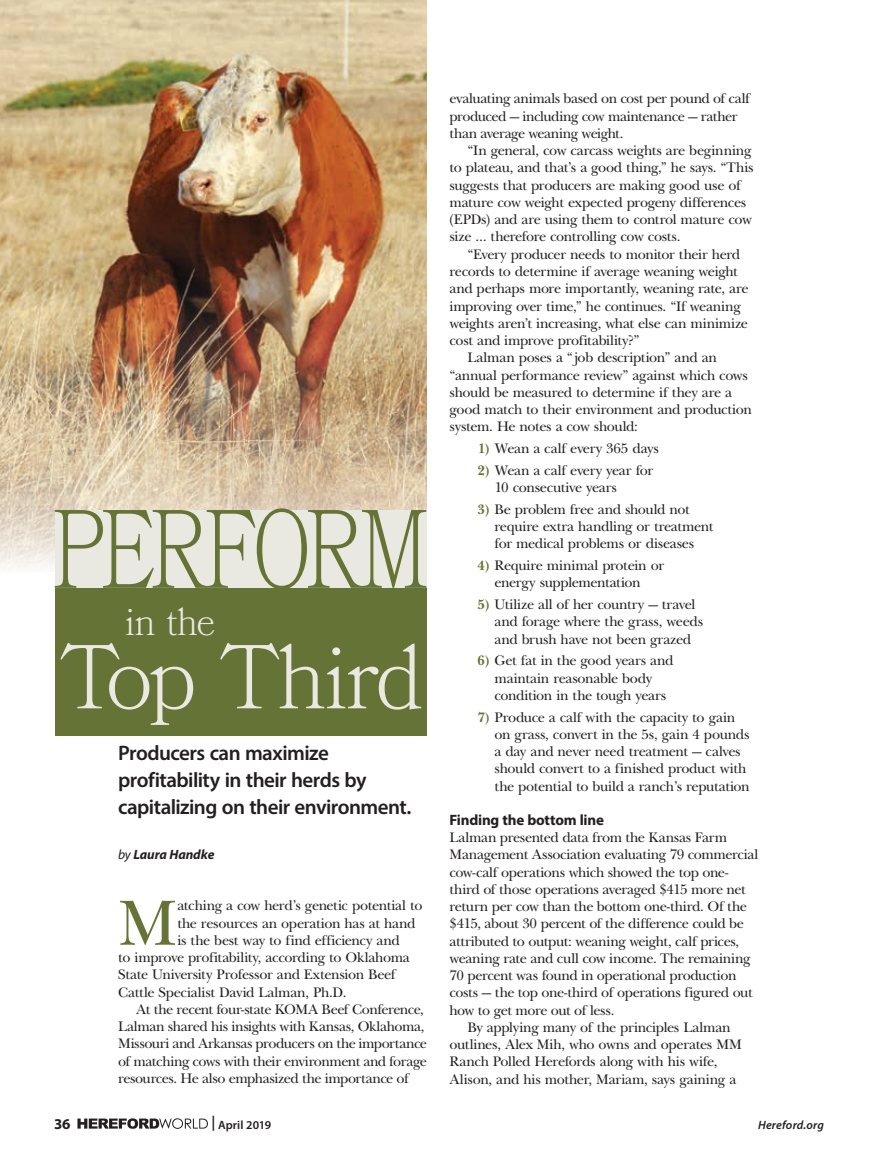
<style>
.page{position:relative;width:878px;height:1161px;background:#fff}
.page>*{position:absolute;margin:0;border:0;box-sizing:border-box;transform-origin:0 0}
.t1{font:300 111.15px "Bookmania";letter-spacing:-.05em;color:#667336;scale:.71 1}
.t2{font:300 90.3px "Bookmania";letter-spacing:-.04em;color:#eae9e1}
.t3{font:65.85px "New Baskerville";color:#667336}
.t4{font:300 38.7px "Bookmania";color:#eae9e1}
.t5{font:600 21px/27px "Myriad Pro";letter-spacing:-.025em;color:#231f20}
.t6{font:700 15px "Myriad Pro";letter-spacing:-.015em;color:#231f20}
.t7{font:14.25px/17.2px "New Baskerville";letter-spacing:-.02em;color:#231f20}
.t8{font:italic 700 13.5px "Myriad Pro";letter-spacing:-.01em;color:#231f20}
.t9{font:italic 600 12px "Myriad Pro";letter-spacing:.015em;color:#231f20}
.t10{font:600 12px "Myriad Pro";letter-spacing:.005em;color:#231f20}
.s1{font-weight:400}
.s2{font-weight:700;color:#667336}
.s3{font-size:15px}
</style>
<div class="page">
<img style="left:0;top:0;width:427px;height:572px">
<div style="left:55px;top:587px;width:371px;height:148px;background:#667336"></div>
<div style="left:55px;top:510px;width:371px;height:77px;background:#eae9e1"></div>
<svg style="left:77px;top:1118px;width:131px;height:11px"></svg>
<h1 class="t1" style="left:52px;top:484px;width:532px">PERFORM</h1>
<h3 class="t4" style="left:125px;top:599px;width:92px">in the</h3>
<h2 class="t2" style="left:60px;top:624px;width:365px">Top Third</h2>
<h3 class="t5" style="left:118px;top:739px;width:295px">Producers can maximize profitability in their herds by capitalizing on their environment.</h3>
<p class="t8" style="left:118px;top:845px;width:98px"><span class="s1">by</span> Laura Handke</p>
<h3 class="t3" style="left:118px;top:885px;width:60px">M</h3>
<p class="t7" style="left:177px;top:897px;width:246px">atching a cow herd’s genetic potential to</p>
<p class="t7" style="left:177px;top:914px;width:239px">the resources an operation has at hand</p>
<p class="t7" style="left:177px;top:932px;width:224px">is the best way to find efficiency and</p>
<p class="t7" style="left:118px;top:949px;width:293px">to improve profitability, according to Oklahoma</p>
<p class="t7" style="left:118px;top:966px;width:279px">State University Professor and Extension Beef</p>
<p class="t7" style="left:118px;top:983px;width:230px">Cattle Specialist David Lalman, Ph.D.</p>
<p class="t7" style="left:136px;top:1001px;width:289px">At the recent four-state KOMA Beef Conference,</p>
<p class="t7" style="left:118px;top:1018px;width:308px">Lalman shared his insights with Kansas, Oklahoma,</p>
<p class="t7" style="left:118px;top:1035px;width:310px">Missouri and Arkansas producers on the importance</p>
<p class="t7" style="left:118px;top:1052px;width:310px">of matching cows with their environment and forage</p>
<p class="t7" style="left:118px;top:1070px;width:292px">resources. He also emphasized the importance of</p>
<p class="t7" style="left:449px;top:90px;width:302px">evaluating animals based on cost per pound of calf produced — including cow maintenance — rather than average weaning weight.</p>
<p class="t7" style="left:449px;top:142px;width:306px;text-indent:18px">“In general, cow carcass weights are beginning to plateau, and that’s a good thing,” he says. “This suggests that producers are making good use of mature cow weight expected progeny differences (EPDs) and are using them to control mature cow size … therefore controlling cow costs.</p>
<p class="t7" style="left:467px;top:246px;width:274px">“Every producer needs to monitor their herd</p>
<p class="t7" style="left:449px;top:263px;width:290px">records to determine if average weaning weight</p>
<p class="t7" style="left:449px;top:280px;width:300px">and perhaps more importantly, weaning rate, are</p>
<p class="t7" style="left:449px;top:297px;width:293px">improving over time,” he continues. “If weaning</p>
<p class="t7" style="left:449px;top:315px;width:300px">weights aren’t increasing, what else can minimize</p>
<p class="t7" style="left:449px;top:332px;width:191px">cost and improve profitability?”</p>
<p class="t7" style="left:467px;top:349px;width:251px">Lalman poses a “job description” and an</p>
<p class="t7" style="left:449px;top:366px;width:300px">“annual performance review” against which cows</p>
<p class="t7" style="left:449px;top:384px;width:284px">should be measured to determine if they are a</p>
<p class="t7" style="left:449px;top:401px;width:304px">good match to their environment and production</p>
<p class="t7" style="left:449px;top:418px;width:190px">system. He notes a cow should:</p>
<p class="t7" style="left:478px;top:440px;width:182px"><span class="s2">1)</span> Wean a calf every 365 days</p>
<p class="t7" style="left:494px;top:462px;width:160px;text-indent:-17px"><span class="s2">2)</span> Wean a calf every year for<br>10 consecutive years</p>
<p class="t7" style="left:494px;top:501px;width:220px;text-indent:-17px"><span class="s2">3)</span> Be problem free and should not require extra handling or treatment for medical problems or diseases</p>
<p class="t7" style="left:477px;top:557px;width:188px;text-align:center"><span class="s2">4)</span> Require minimal protein or energy supplementation</p>
<p class="t7" style="left:494px;top:596px;width:210px;text-indent:-17px"><span class="s2">5)</span> Utilize all of her country — travel and forage where the grass, weeds and brush have not been grazed</p>
<p class="t7" style="left:494px;top:652px;width:180px;text-indent:-17px"><span class="s2">6)</span> Get fat in the good years and maintain reasonable body condition in the tough years</p>
<p class="t7" style="left:494px;top:708px;width:257px;text-indent:-17px"><span class="s2">7)</span> Produce a calf with the capacity to gain on grass, convert in the 5s, gain 4 pounds a day and never need treatment — calves should convert to a finished product with the potential to build a ranch’s reputation</p>
<p class="t6" style="left:449px;top:810px;width:156px">Finding the bottom line</p>
<p class="t7" style="left:449px;top:829px;width:279px">Lalman presented data from the Kansas Farm</p>
<p class="t7" style="left:449px;top:846px;width:310px">Management Association evaluating 79 commercial</p>
<p class="t7" style="left:449px;top:864px;width:280px">cow-calf operations which showed the top one-</p>
<p class="t7" style="left:449px;top:881px;width:298px">third of those operations averaged $415 more net</p>
<p class="t7" style="left:449px;top:898px;width:299px">return per cow than the bottom one-third. Of the</p>
<p class="t7" style="left:449px;top:915px;width:296px">$415, about 30 percent of the difference could be</p>
<p class="t7" style="left:449px;top:933px;width:291px">attributed to output: weaning weight, calf prices,</p>
<p class="t7" style="left:449px;top:950px;width:302px">weaning rate and cull cow income. The remaining</p>
<p class="t7" style="left:449px;top:967px;width:288px">70 percent was found in operational production</p>
<p class="t7" style="left:449px;top:984px;width:305px">costs — the top one-third of operations figured out</p>
<p class="t7" style="left:449px;top:1002px;width:166px">how to get more out of less.</p>
<p class="t7" style="left:467px;top:1019px;width:264px">By applying many of the principles Lalman</p>
<p class="t7" style="left:449px;top:1036px;width:294px">outlines, Alex Mih, who owns and operates MM</p>
<p class="t7" style="left:449px;top:1053px;width:269px">Ranch Polled Herefords along with his wife,</p>
<p class="t7" style="left:449px;top:1071px;width:288px">Alison, and his mother, Mariam, says gaining a</p>
<p class="t6" style="left:54px;top:1114px;width:18px">36</p>
<p class="t10" style="left:211px;top:1117px;width:61px"><span class="s3">|</span> April 2019</p>
<p class="t9" style="left:758px;top:1117px;width:67px">Hereford.org</p>
</div>
